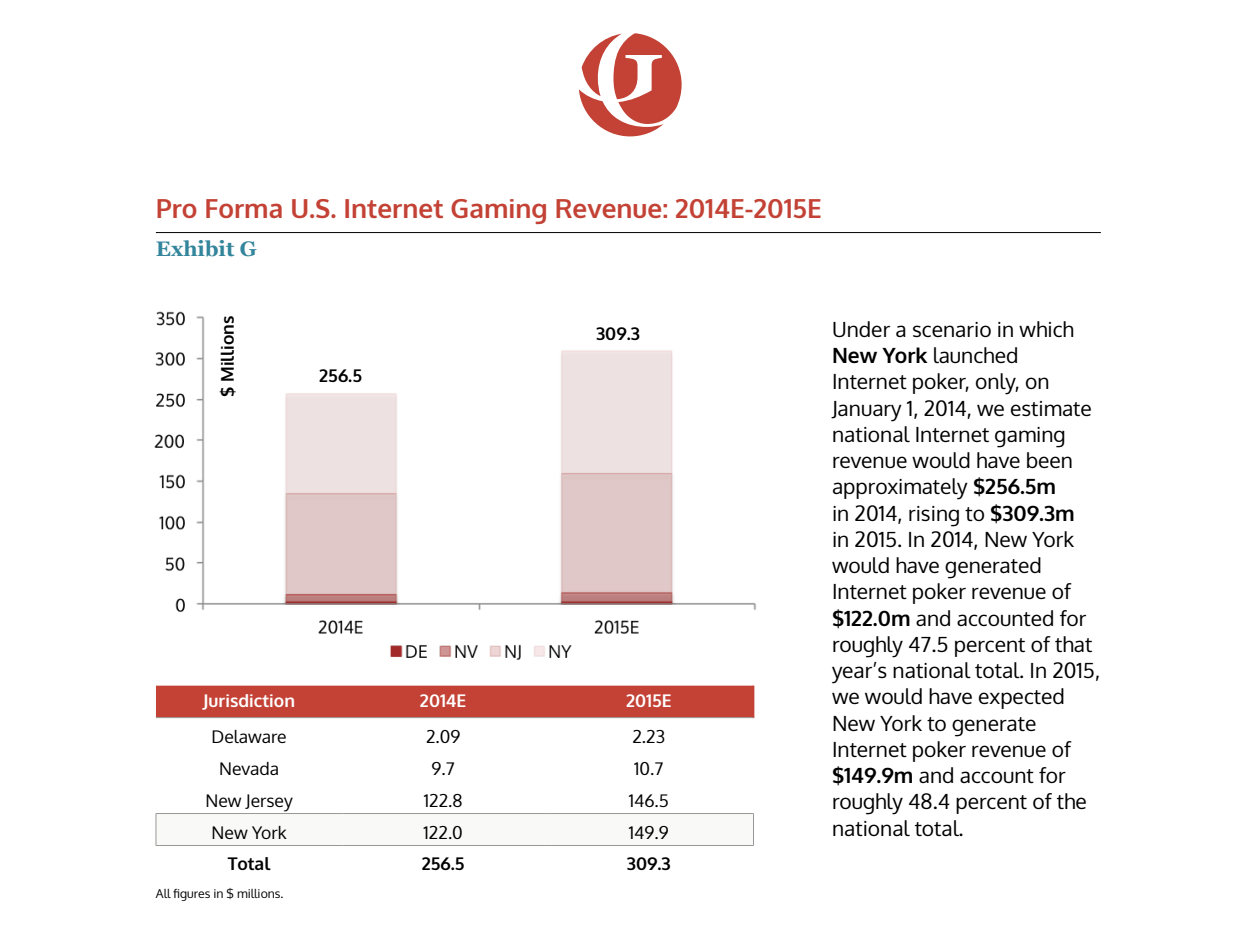
<style>
.page{position:relative;width:1260px;height:945px;background:#fff}
.page>*{position:absolute;margin:0;border:0;box-sizing:border-box;transform-origin:0 0}
.t1{font:700 26.25px "Oxygen";color:#c34235}
.t2{font:21px/26.2px "Oxygen";color:#000}
.t3{font:700 21px "Georgia";color:#33859c}
.t4{font:17.5px "Oxygen";color:#000}
.t5{font:700 17.5px "Oxygen";color:#000}
.t6{font:700 17.5px "Oxygen";color:#fff}
.t7{font:12.25px "Oxygen";color:#000}
.s1{font-weight:700}
</style>
<div class="page">
<hr style="left:156px;top:232px;width:945px;height:1px;background:#000">
<svg style="left:579px;top:33px;width:103px;height:103px"></svg>
<img style="left:154px;top:311px;width:603px;height:350px">
<div style="left:156px;top:686px;width:597px;height:31px;background:#c34235"></div>
<svg style="left:157px;top:814px;width:596px;height:1px"></svg>
<hr style="left:156px;top:717px;width:186px;height:1px;background:#989897">
<hr style="left:342px;top:717px;width:202px;height:1px;background:#989897">
<hr style="left:544px;top:717px;width:210px;height:1px;background:#989897">
<hr style="left:156px;top:845px;width:186px;height:1px;background:#989897">
<hr style="left:342px;top:845px;width:202px;height:1px;background:#989897">
<hr style="left:544px;top:845px;width:210px;height:1px;background:#989897">
<hr style="left:753px;top:686px;width:1px;height:32px;background:#c34235">
<hr style="left:156px;top:813px;width:186px;height:1px;background:#989897">
<hr style="left:156px;top:814px;width:1px;height:31px;background:#989897">
<hr style="left:342px;top:813px;width:202px;height:1px;background:#989897">
<hr style="left:544px;top:813px;width:210px;height:1px;background:#989897">
<hr style="left:753px;top:814px;width:1px;height:31px;background:#989897">
<p class="t1" style="left:156px;top:192px;width:668px">Pro Forma U.S. Internet Gaming Revenue: 2014E-2015E</p>
<p class="t3" style="left:156px;top:233px;width:102px">Exhibit G</p>
<p class="t5" style="left:216px;top:397px;width:83px;rotate:-90deg">$ Millions</p>
<p class="t5" style="left:319px;top:364px;width:44px">256.5</p>
<p class="t5" style="left:596px;top:323px;width:45px">309.3</p>
<p class="t6" style="left:203px;top:690px;width:93px">Jurisdiction</p>
<p class="t6" style="left:420px;top:690px;width:48px">2014E</p>
<p class="t6" style="left:626px;top:690px;width:47px">2015E</p>
<p class="t4" style="left:212px;top:724px;width:77px">Delaware</p>
<p class="t4" style="left:426px;top:724px;width:36px">2.09</p>
<p class="t4" style="left:632px;top:724px;width:34px">2.23</p>
<p class="t4" style="left:219px;top:756px;width:62px">Nevada</p>
<p class="t4" style="left:432px;top:756px;width:25px">9.7</p>
<p class="t4" style="left:634px;top:756px;width:31px">10.7</p>
<p class="t4" style="left:205px;top:788px;width:89px">New Jersey</p>
<p class="t4" style="left:424px;top:788px;width:40px">122.8</p>
<p class="t4" style="left:629px;top:788px;width:42px">146.5</p>
<p class="t4" style="left:212px;top:820px;width:77px">New York</p>
<p class="t4" style="left:424px;top:820px;width:41px">122.0</p>
<p class="t4" style="left:629px;top:820px;width:41px">149.9</p>
<p class="t5" style="left:228px;top:853px;width:44px">Total</p>
<p class="t5" style="left:422px;top:853px;width:44px">256.5</p>
<p class="t5" style="left:627px;top:853px;width:45px">309.3</p>
<p class="t7" style="left:156px;top:885px;width:129px">All figures in $ millions.</p>
<p class="t2" style="left:832px;top:316px;width:270px">Under a scenario in which<br><span class="s1">New York</span> launched<br>Internet poker, only, on<br>January 1, 2014, we estimate national Internet gaming revenue would have been approximately <span class="s1">$256.5m<br></span>in 2014, rising to <span class="s1">$309.3m<br></span>in 2015. In 2014, New York would have generated<br>Internet poker revenue of <span class="s1">$122.0m</span> and accounted for roughly 47.5 percent of that year’s national total. In 2015, we would have expected<br>New York to generate<br>Internet poker revenue of <span class="s1">$149.9m</span> and account for roughly 48.4 percent of the national total.</p>
</div>
